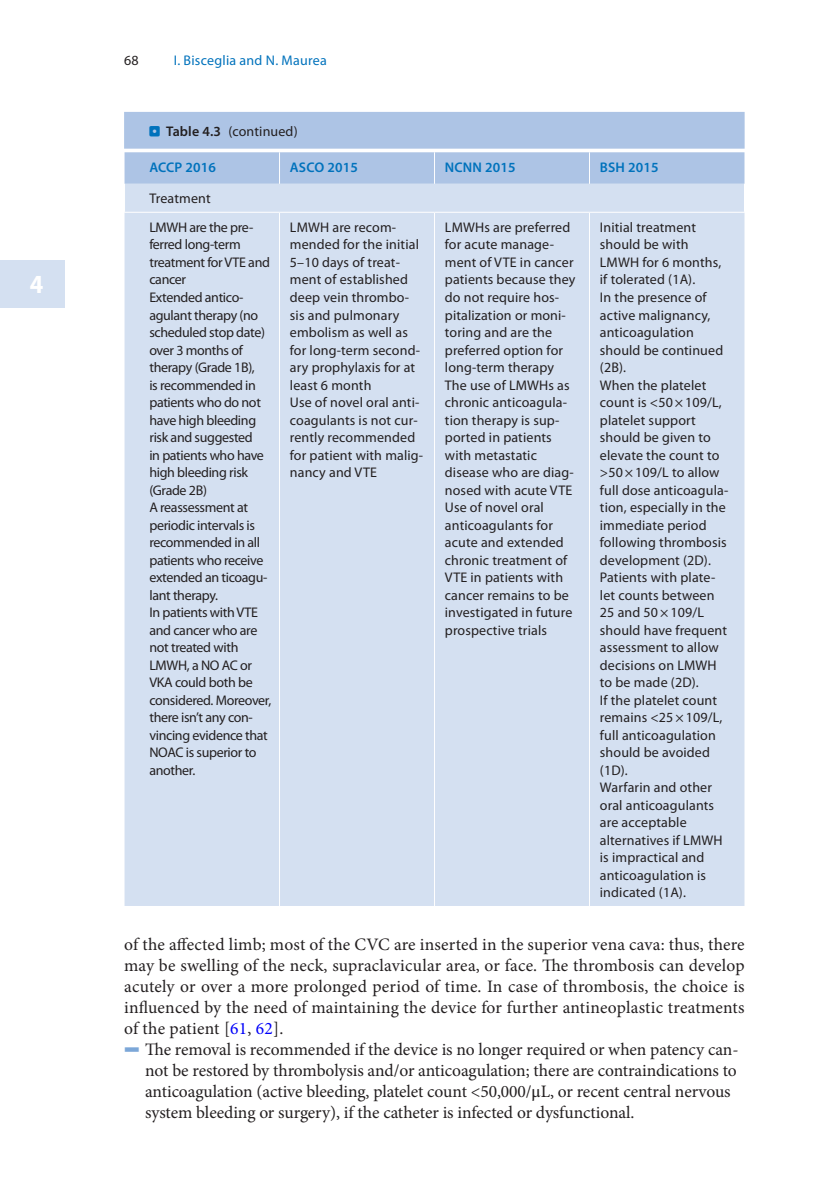
<style>
.page{position:relative;width:834px;height:1191px;background:#fff}
.page>*{position:absolute;margin:0;border:0;box-sizing:border-box;transform-origin:0 0}
.t1{font:700 semi-condensed 26.25px "Xdcbsj Myriad Pro";color:#fff}
.t2{font:17.5px "Fbvbrw Minion Pro";color:#231f20}
.t3{font:14px/17.5px "Wplkjn Myriad Pro";letter-spacing:.01em;color:#231f20}
.t4{font:14px/17.5px "Wplkjn Myriad Pro";letter-spacing:-.025em;color:#231f20}
.t5{font:600 14px "Dhdrfc Myriad Pro";letter-spacing:.01em;color:#0072bc}
.t6{font:14px "Lykpjf Myriad Pro";letter-spacing:.015em;color:#0072bc}
.s1{font-family:"Lvtqnr Blik Buttons";color:#0072bc}
.s2{font-family:"Dhdrfc Myriad Pro";font-weight:600}
.s3{color:#0000fa}
.s4{font-family:"Lvtqnr Blik Buttons";color:#7ca7d8}
.s5{font-family:"Cgphcs STIX General"}
</style>
<div class="page">
<div style="left:0;top:260px;width:64px;height:47px;background:#d4e0f1"></div>
<div style="left:124px;top:213px;width:620px;height:693px;background:#d4e0f1"></div>
<svg style="left:124px;top:152px;width:621px;height:60px;background:#c0d2eb"></svg>
<hr style="left:434px;top:213px;width:1px;height:693px;background:#fff">
<hr style="left:589px;top:213px;width:1px;height:693px;background:#fff">
<hr style="left:279px;top:213px;width:1px;height:693px;background:#fff">
<div style="left:124px;top:112px;width:620px;height:37px;background:#adc4e5"></div>
<h1 class="t1" style="left:30px;top:267px;width:15px">4</h1>
<p class="t3" style="left:124px;top:51px;width:16px">68</p>
<p class="t6" style="left:174px;top:51px;width:154px">I. Bisceglia and N. Maurea</p>
<p class="t3" style="left:149px;top:123px;width:150px"><span class="s1">.</span> <span class="s2">Table 4.3</span> (continued)</p>
<p class="t5" style="left:149px;top:158px;width:68px">ACCP 2016</p>
<p class="t5" style="left:290px;top:158px;width:69px">ASCO 2015</p>
<p class="t5" style="left:445px;top:158px;width:72px">NCNN 2015</p>
<p class="t5" style="left:599px;top:158px;width:60px">BSH 2015</p>
<p class="t4" style="left:149px;top:184px;width:105px;line-height:28.9px">Treatment<br>LMWH are the pre-</p>
<p class="t4" style="left:149px;top:236px;width:123px">ferred long-term treatment for VTE and cancer<br>Extended antico&shy;agulant therapy (no scheduled stop date) over 3 months of therapy (Grade 1B),<br>is recommended in patients who do not have high bleeding risk and suggested<br>in patients who have high bleeding risk (Grade 2B)<br>A reassessment at periodic intervals is recommended in all patients who receive extended an ticoagu&shy;lant therapy.<br>In patients with VTE and cancer who are not treated with<br>LMWH, a NO AC or<br>VKA could both be considered. Moreover, there isn’t any con&shy;vincing evidence that<br>NOAC is superior to another.</p>
<p class="t3" style="left:290px;top:218px;width:135px">LMWH are recom&shy;mended for the initial<br>5–10 days of treat&shy;ment of established deep vein thrombo&shy;sis and pulmonary embolism as well as for long-term second&shy;ary prophylaxis for at least 6 month<br>Use of novel oral anti&shy;coagulants is not cur&shy;rently recommended for patient with malig&shy;nancy and VTE</p>
<p class="t3" style="left:445px;top:218px;width:132px">LMWHs are preferred for acute manage&shy;ment of VTE in cancer patients because they do not require hos&shy;pitalization or moni&shy;toring and are the preferred option for long-term therapy<br>The use of LMWHs as chronic anticoagula&shy;tion therapy is sup&shy;ported in patients with metastatic disease who are diag&shy;nosed with acute VTE<br>Use of novel oral anticoagulants for acute and extended chronic treatment of<br>VTE in patients with cancer remains to be investigated in future prospective trials</p>
<p class="t3" style="left:599px;top:218px;width:130px">Initial treatment should be with<br>LMWH for 6 months, if tolerated (1A).<br>In the presence of active malignancy, anticoagulation should be continued (2B).<br>When the platelet count is &lt;50×109/L, platelet support should be given to elevate the count to &gt;50×109/L to allow full dose anticoagula&shy;tion, especially in the immediate period following thrombosis development (2D).<br>Patients with plate&shy;let counts between<br>25 and 50×109/L should have frequent assessment to allow decisions on LMWH to be made (2D).<br>If the platelet count remains &lt;25×109/L, full anticoagulation should be avoided (1D).<br>Warfarin and other oral anticoagulants are acceptable alternatives if LMWH is impractical and anticoagulation is indicated (1A).</p>
<p class="t2" style="left:124px;top:932px;width:622px">of the affected limb; most of the CVC are inserted in the superior vena cava: thus, there</p>
<p class="t2" style="left:124px;top:953px;width:622px">may be swelling of the neck, supraclavicular area, or face. The thrombosis can develop</p>
<p class="t2" style="left:124px;top:974px;width:622px">acutely or over a more prolonged period of time. In case of thrombosis, the choice is</p>
<p class="t2" style="left:124px;top:995px;width:622px">influenced by the need of maintaining the device for further antineoplastic treatments</p>
<p class="t2" style="left:124px;top:1016px;width:161px">of the patient [<span class="s3">61</span>, <span class="s3">62</span>].</p>
<p class="t2" style="left:124px;top:1037px;width:616px"><span class="s4">5</span> The removal is recommended if the device is no longer required or when patency can-</p>
<p class="t2" style="left:145px;top:1058px;width:593px">not be restored by thrombolysis and/or anticoagulation; there are contraindications to</p>
<p class="t2" style="left:145px;top:1079px;width:587px">anticoagulation (active bleeding, platelet count &lt;50,000/<span class="s5">μ</span>L, or recent central nervous</p>
<p class="t2" style="left:145px;top:1100px;width:491px">system bleeding or surgery), if the catheter is infected or dysfunctional.</p>
</div>
